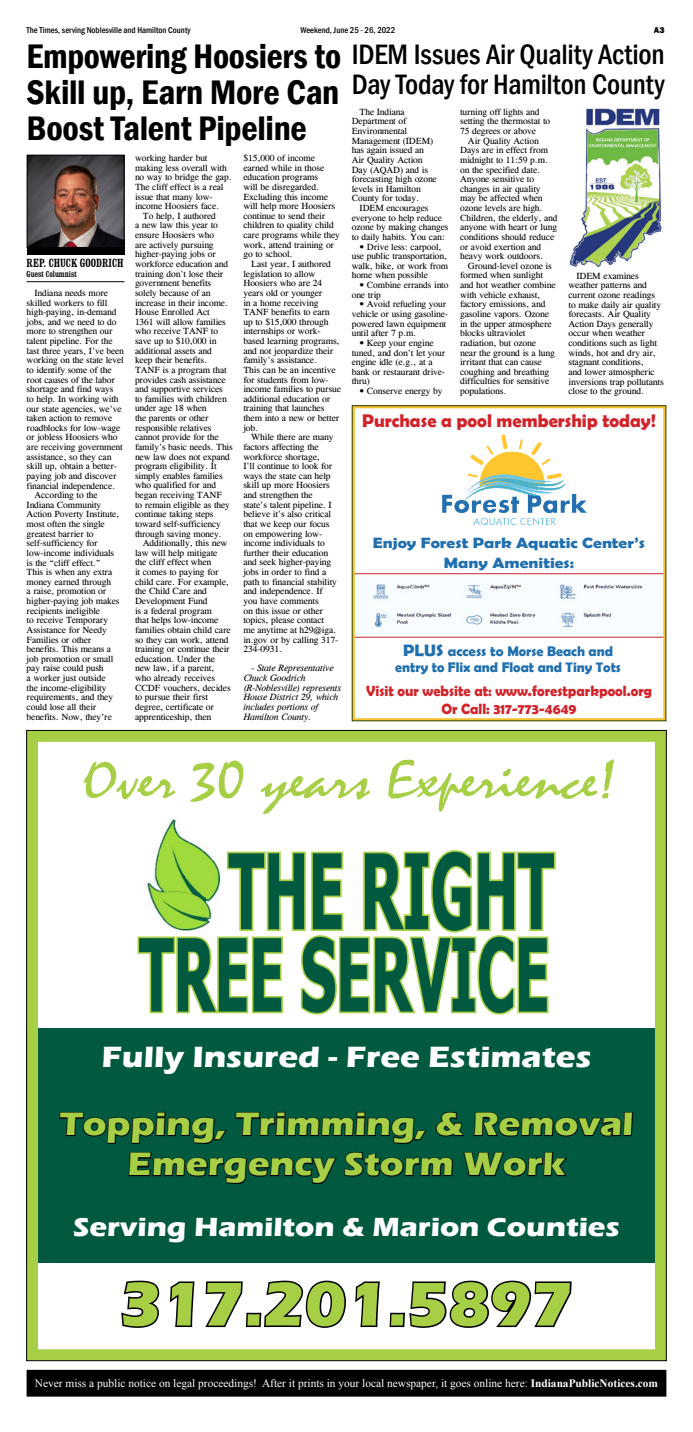
<style>
.page{position:relative;width:693px;height:1432px;background:#fff}
.page>*{position:absolute;margin:0;border:0;box-sizing:border-box;transform-origin:0 0}
.t1{font:700 104.39px "Tahoma";color:#01593f;scale:.56 1}
.t2{font:700 100.89px "Tahoma";color:#01593f;scale:.56 1}
.t3{font:700 63.88px "Eras ITC";color:#a7cf45}
.t4{font:55.04px "Mistral";color:#a7cf45;scale:1.18 1}
.Regular_hed{font:600 condensed 35px/35.9px "Franklin Gothic";letter-spacing:-.01em;color:#000;text-align:justify}
.t5{font:700 33.34px/40.1px "Eras ITC";color:#a7cf45;text-align:center;scale:1.1 1}
.t6{font:700 30.19px "Eras ITC";color:#fff;scale:1.1 1}
.Lighter_hed{font:500 condensed 28.88px/29.8px "Franklin Gothic";letter-spacing:-.01em;color:#000}
.t7{font:700 27.04px "Eras ITC";color:#fff;scale:1.1 1}
.t8{font:700 18.38px "Berlin Sans FB Demi";color:#d2232a}
.t9{font:700 14.96px/19.9px "Berlin Sans FB Demi";color:#216faf;text-align:center;scale:1.17 1}
.t10{font:700 14.88px/17.8px "Berlin Sans FB Demi";color:#d2232a;text-align:center}
.t11{font:700 14px/16.8px "Berlin Sans FB Demi";color:#206faf;text-align:center;scale:1.05 1}
.t12{font:condensed 12.25px "Clarendon BT";color:#000}
.t13{font:11.38px "Times New Roman";color:#fff}
.Regular_hed-2{font:9.19px/9.6px "CG Times";letter-spacing:-.01em;color:#000}
.Regular_hed-3{font:9.19px/9.6px "CG Times";letter-spacing:-.01em;color:#000;scale:1.04 1}
.Regular_hed-4{font:italic 9.19px/9.6px "CG Times";letter-spacing:-.01em;color:#000;scale:1.04 1}
.t14{font:500 condensed 8.75px "Franklin Gothic";color:#000}
.t15{font:condensed 8.75px "Clarendon BT";color:#000}
.t16{font:800 8.75px "Franklin Gothic";color:#000}
.s1{font-style:normal}
.s2{font-size:16.62px}
.s3{font-weight:700}
</style>
<div class="page">
<div style="left:27px;top:1028px;width:639px;height:234px;background:#01593f"></div>
<img style="left:158px;top:819px;width:43px;height:29px">
<div style="left:27px;top:730px;width:639px;height:630px;border:11px solid #a7cf45"></div>
<svg style="left:137px;top:848px;width:419px;height:167px"></svg>
<svg style="left:58px;top:1111px;width:576px;height:217px"></svg>
<svg style="left:354px;top:407px;width:310px;height:312px"></svg>
<img style="left:29px;top:157px;width:94px;height:89px">
<div style="left:27px;top:155px;width:98px;height:93px;border:1px solid #000"></div>
<div style="left:27px;top:247px;width:98px;height:8px;background:#000"></div>
<hr style="left:27px;top:281px;width:98px;height:1px;background:#000">
<img style="left:569px;top:108px;width:93px;height:158px">
<div style="left:27px;top:1370px;width:639px;height:26px;background:#000"></div>
<div style="left:27px;top:1369px;width:639px;height:27px;border:1px solid #000"></div>
<p class="t14" style="left:27px;top:25px;width:165px">The Times, serving Noblesville and Hamilton County</p>
<p class="t14" style="left:300px;top:25px;width:96px">Weekend, June 25 - 26, 2022</p>
<p class="t16" style="left:654px;top:25px;width:12px">A3</p>
<p class="Regular_hed" style="left:27px;top:38px;width:316px">Empowering Hoosiers to Skill up, Earn More Can Boost Talent Pipeline</p>
<p class="t12" style="left:27px;top:255px;width:98px">REP. CHUCK GOODRICH</p>
<p class="t15" style="left:27px;top:268px;width:52px">Guest Columnist</p>
<p class="Regular_hed-2" style="left:27px;top:288px;width:99px;text-indent:8px">Indiana needs more skilled workers to fill high-paying, in-demand jobs, and we need to do more to strengthen our talent pipeline. For the last three years, I've been working on the state level to identify some of the root causes of the labor shortage and find ways<br>to help. In working with our state agencies, we've taken action to remove roadblocks for low-wage or jobless Hoosiers who are receiving government assistance, so they can skill up, obtain a better&shy;paying job and discover financial independence.</p>
<p class="Regular_hed-2" style="left:27px;top:490px;width:94px;text-indent:8px">According to the<br>Indiana Community<br>Action Poverty Institute, most often the single greatest barrier to self-sufficiency for low-income individuals is the “cliff effect.”<br>This is when any extra money earned through<br>a raise, promotion or higher-paying job makes recipients ineligible<br>to receive Temporary<br>Assistance for Needy<br>Families or other benefits. This means a job promotion or small pay raise could push<br>a worker just outside<br>the income-eligibility requirements, and they could lose all their benefits. Now, they’re</p>
<p class="Regular_hed-2" style="left:135px;top:153px;width:98px">working harder but making less overall with no way to bridge the gap.<br>The cliff effect is a real issue that many low&shy;income Hoosiers face.</p>
<p class="Regular_hed-2" style="left:135px;top:211px;width:99px;text-indent:8px">To help, I authored<br>a new law this year to ensure Hoosiers who<br>are actively pursuing higher-paying jobs or workforce education and training don't lose their government benefits solely because of an increase in their income.<br>House Enrolled Act<br>1361 will allow families who receive TANF to save up to $10,000 in additional assets and<br>keep their benefits.<br>TANF is a program that provides cash assistance and supportive services<br>to families with children under age 18 when<br>the parents or other responsible relatives cannot provide for the family's basic needs. This new law does not expand program eligibility. It simply enables families who qualified for and began receiving TANF<br>to remain eligible as they continue taking steps toward self-sufficiency through saving money.</p>
<p class="Regular_hed-3" style="left:135px;top:538px;width:94px;text-indent:8px">Additionally, this new law will help mitigate the cliff effect when<br>it comes to paying for child care. For example, the Child Care and<br>Development Fund<br>is a federal program<br>that helps low-income families obtain child care so they can work, attend training or continue their education. Under the new law, if a parent, who already receives<br>CCDF vouchers, decides to pursue their first degree, certificate or apprenticeship, then</p>
<p class="Regular_hed-3" style="left:243px;top:153px;width:94px">$15,000 of income earned while in those education programs<br>will be disregarded.<br>Excluding this income will help more Hoosiers continue to send their children to quality child care programs while they work, attend training or go to school.</p>
<p class="Regular_hed-3" style="left:243px;top:259px;width:96px;text-indent:8px">Last year, I authored legislation to allow<br>Hoosiers who are 24 years old or younger<br>in a home receiving<br>TANF benefits to earn up to $15,000 through internships or work&shy;based learning programs, and not jeopardize their family's assistance.<br>This can be an incentive for students from low&shy;income families to pursue additional education or training that launches them into a new or better job.</p>
<p class="Regular_hed-3" style="left:243px;top:432px;width:93px;text-indent:8px">While there are many factors affecting the workforce shortage,<br>I'll continue to look for ways the state can help skill up more Hoosiers and strengthen the state's talent pipeline. I believe it's also critical that we keep our focus on empowering low&shy;income individuals to further their education and seek higher-paying jobs in order to find a path to financial stability and independence. If you have comments<br>on this issue or other topics, please contact<br>me anytime at h29@iga. in.gov or by calling 317-<br>234-0931.</p>
<p class="Regular_hed-4" style="left:243px;top:663px;width:96px;text-indent:8px"><span class="s1">-</span> State Representative<br>Chuck Goodrich (R-Noblesville) represents<br>House District 29, which includes portions of<br>Hamilton County.</p>
<p class="Lighter_hed" style="left:352px;top:39px;width:314px">IDEM Issues Air Quality Action<br>Day Today for Hamilton County</p>
<p class="Regular_hed-2" style="left:352px;top:107px;width:87px;text-indent:8px">The Indiana<br>Department of<br>Environmental<br>Management (IDEM) has again issued an<br>Air Quality Action<br>Day (AQAD) and is forecasting high ozone levels in Hamilton<br>County for today.</p>
<p class="Regular_hed-2" style="left:352px;top:203px;width:98px;text-indent:8px">IDEM encourages everyone to help reduce ozone by making changes to daily habits. You can:</p>
<p class="Regular_hed-2" style="left:352px;top:242px;width:98px;text-indent:8px">• Drive less: carpool, use public transportation, walk, bike, or work from home when possible</p>
<p class="Regular_hed-2" style="left:352px;top:280px;width:98px;text-indent:8px">• Combine errands into one trip</p>
<p class="Regular_hed-2" style="left:352px;top:299px;width:98px;text-indent:8px">• Avoid refueling your vehicle or using gasoline&shy;powered lawn equipment until after 7 p.m.</p>
<p class="Regular_hed-2" style="left:352px;top:338px;width:95px;text-indent:8px">• Keep your engine tuned, and don’t let your engine idle (e.g., at a bank or restaurant drive&shy;thru)</p>
<p class="Regular_hed-2" style="left:360px;top:386px;width:84px">• Conserve energy by</p>
<p class="Regular_hed-2" style="left:460px;top:107px;width:92px">turning off lights and setting the thermostat to<br>75 degrees or above</p>
<p class="Regular_hed-2" style="left:460px;top:136px;width:99px;text-indent:8px">Air Quality Action<br>Days are in effect from midnight to 11:59 p.m. on the specified date.<br>Anyone sensitive to changes in air quality may be affected when ozone levels are high.<br>Children, the elderly, and anyone with heart or lung conditions should reduce or avoid exertion and heavy work outdoors.</p>
<p class="Regular_hed-3" style="left:460px;top:261px;width:93px;text-indent:8px">Ground-level ozone is formed when sunlight and hot weather combine with vehicle exhaust, factory emissions, and gasoline vapors. Ozone in the upper atmosphere blocks ultraviolet radiation, but ozone<br>near the ground is a lung irritant that can cause coughing and breathing difficulties for sensitive populations.</p>
<p class="Regular_hed-3" style="left:568px;top:271px;width:93px;text-indent:8px">IDEM examines weather patterns and current ozone readings to make daily air quality forecasts. Air Quality<br>Action Days generally occur when weather conditions such as light winds, hot and dry air, stagnant conditions,<br>and lower atmospheric inversions trap pollutants close to the ground.</p>
<p class="t8" style="left:362px;top:410px;width:295px">Purchase a pool membership today!</p>
<p class="t9" style="left:373px;top:533px;width:234px">Enjoy Forest Park Aquatic Center’s<br>Many Amenities:</p>
<p class="t11" style="left:395px;top:642px;width:217px"><span class="s2">PLUS</span> access to Morse Beach and entry to Flix and Float and Tiny Tots</p>
<p class="t10" style="left:366px;top:681px;width:287px">Visit our website at: www.forestparkpool.org<br>Or Call: 317-773-4649</p>
<p class="t4" style="left:83px;top:747px;width:454px">Over 30 years Experience!</p>
<p class="t1" style="left:229px;top:818px;width:582px">THE RIGHT</p>
<p class="t2" style="left:139px;top:904px;width:734px">TREE SERVICE</p>
<p class="t6" style="left:101px;top:1039px;width:447px">Fully Insured - Free Estimates</p>
<p class="t5" style="left:59px;top:1104px;width:524px">Topping, Trimming, &amp; Removal<br>Emergency Storm Work</p>
<p class="t7" style="left:73px;top:1211px;width:499px">Serving Hamilton &amp; Marion Counties</p>
<p class="t3" style="left:120px;top:1267px;width:455px">317.201.5897</p>
<p class="t13" style="left:35px;top:1375px;width:625px">Never miss a public notice on legal proceedings! After it prints in your local newspaper, it goes online here: <span class="s3">IndianaPublicNotices.com</span></p>
</div>
